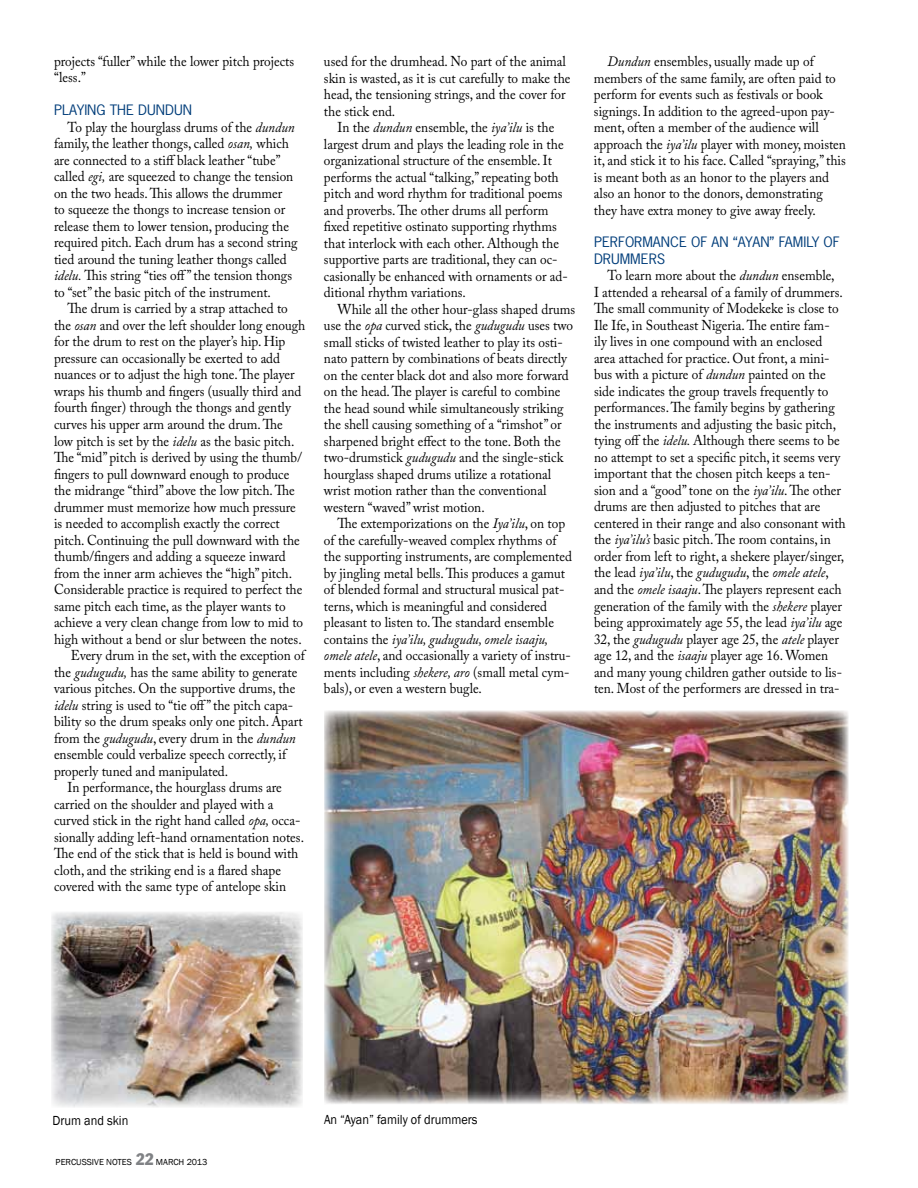
<style>
.page{position:relative;width:918px;height:1188px;background:#fff}
.page>*{position:absolute;margin:0;border:0;box-sizing:border-box;transform-origin:0 0}
.t1{font:14.25px/16.5px "Adobe Caslon Pro";color:#000;scale:.93 1}
.t2{font:13.5px/16.5px "News Gothic";color:#003d7a;scale:1.05 1}
.t3{font:13.5px "Franklin Gothic";color:#000;scale:.91 1}
.t4{font:9px "Franklin Gothic";color:#000}
.s1{font-style:italic}
.s2{font-stretch:condensed;font-size:16.5px;color:#808285}
</style>
<div class="page">
<img style="left:51px;top:912px;width:252px;height:195px">
<img style="left:324px;top:711px;width:524px;height:393px">
<p class="t1" style="left:54px;top:53px;width:260px">projects “fuller” while the lower pitch projects “less.”</p>
<p class="t2" style="left:54px;top:102px;width:133px">PLAYING THE DUNDUN</p>
<p class="t1" style="left:54px;top:119px;width:263px;text-indent:14px">To play the hourglass drums of the <span class="s1">dundun </span>family, the leather thongs, called <span class="s1">osan,</span> which are connected to a stiff black leather “tube” called <span class="s1">egi,</span> are squeezed to change the tension on the two heads. This allows the drummer<br>to squeeze the thongs to increase tension or release them to lower tension, producing the required pitch. Each drum has a second string tied around the tuning leather thongs called <span class="s1">idelu.</span> This string “ties off” the tension thongs to “set” the basic pitch of the instrument.</p>
<p class="t1" style="left:68px;top:300px;width:238px">The drum is carried by a strap attached to</p>
<p class="t1" style="left:54px;top:317px;width:272px">the <span class="s1">osan</span> and over the left shoulder long enough</p>
<p class="t1" style="left:54px;top:333px;width:250px">for the drum to rest on the player’s hip. Hip</p>
<p class="t1" style="left:54px;top:350px;width:245px">pressure can occasionally be exerted to add</p>
<p class="t1" style="left:54px;top:366px;width:260px">nuances or to adjust the high tone. The player</p>
<p class="t1" style="left:54px;top:383px;width:267px">wraps his thumb and fingers (usually third and</p>
<p class="t1" style="left:54px;top:399px;width:256px">fourth finger) through the thongs and gently</p>
<p class="t1" style="left:54px;top:416px;width:247px">curves his upper arm around the drum. The</p>
<p class="t1" style="left:54px;top:432px;width:260px">low pitch is set by the <span class="s1">idelu</span> as the basic pitch.</p>
<p class="t1" style="left:54px;top:449px;width:268px">The “mid” pitch is derived by using the thumb/</p>
<p class="t1" style="left:54px;top:465px;width:255px">fingers to pull downward enough to produce</p>
<p class="t1" style="left:54px;top:482px;width:260px">the midrange “third” above the low pitch. The</p>
<p class="t1" style="left:54px;top:498px;width:262px">drummer must memorize how much pressure</p>
<p class="t1" style="left:54px;top:515px;width:244px">is needed to accomplish exactly the correct</p>
<p class="t1" style="left:54px;top:531px;width:266px">pitch. Continuing the pull downward with the</p>
<p class="t1" style="left:54px;top:548px;width:251px">thumb/fingers and adding a squeeze inward</p>
<p class="t1" style="left:54px;top:564px;width:258px">from the inner arm achieves the “high” pitch.</p>
<p class="t1" style="left:54px;top:581px;width:269px">Considerable practice is required to perfect the</p>
<p class="t1" style="left:54px;top:597px;width:251px">same pitch each time, as the player wants to</p>
<p class="t1" style="left:54px;top:614px;width:269px">achieve a very clean change from low to mid to</p>
<p class="t1" style="left:54px;top:630px;width:268px">high without a bend or slur between the notes.</p>
<p class="t1" style="left:71px;top:647px;width:253px">Every drum in the set, with the exception of</p>
<p class="t1" style="left:54px;top:663px;width:263px">the <span class="s1">gudugudu,</span> has the same ability to generate</p>
<p class="t1" style="left:54px;top:680px;width:261px">various pitches. On the supportive drums, the</p>
<p class="t1" style="left:54px;top:696px;width:259px"><span class="s1">idelu</span> string is used to “tie off” the pitch capa-</p>
<p class="t1" style="left:54px;top:713px;width:269px">bility so the drum speaks only one pitch. Apart</p>
<p class="t1" style="left:54px;top:729px;width:262px">from the <span class="s1">gudugudu</span>, every drum in the <span class="s1">dundun</span></p>
<p class="t1" style="left:54px;top:746px;width:251px">ensemble could verbalize speech correctly, if</p>
<p class="t1" style="left:54px;top:762px;width:189px">properly tuned and manipulated.</p>
<p class="t1" style="left:68px;top:779px;width:232px">In performance, the hourglass drums are</p>
<p class="t1" style="left:54px;top:795px;width:238px">carried on the shoulder and played with a</p>
<p class="t1" style="left:54px;top:812px;width:267px">curved stick in the right hand called <span class="s1">opa,</span> occa-</p>
<p class="t1" style="left:54px;top:828px;width:270px">sionally adding left-hand ornamentation notes.</p>
<p class="t1" style="left:54px;top:845px;width:264px">The end of the stick that is held is bound with</p>
<p class="t1" style="left:54px;top:861px;width:246px">cloth, and the striking end is a flared shape</p>
<p class="t1" style="left:54px;top:878px;width:251px">covered with the same type of antelope skin</p>
<p class="t1" style="left:324px;top:53px;width:267px">used for the drumhead. No part of the animal skin is wasted, as it is cut carefully to make the head, the tensioning strings, and the cover for the stick end.</p>
<p class="t1" style="left:324px;top:119px;width:264px;text-indent:14px">In the <span class="s1">dundun</span> ensemble, the <span class="s1">iya’ilu</span> is the largest drum and plays the leading role in the organizational structure of the ensemble. It performs the actual “talking,” repeating both pitch and word rhythm for traditional poems and proverbs. The other drums all perform fixed repetitive ostinato supporting rhythms that interlock with each other. Although the supportive parts are traditional, they can oc&shy;casionally be enhanced with ornaments or ad&shy;ditional rhythm variations.</p>
<p class="t1" style="left:324px;top:300px;width:272px;text-indent:14px">While all the other hour-glass shaped drums use the <span class="s1">opa</span> curved stick, the <span class="s1">gudugudu</span> uses two small sticks of twisted leather to play its osti&shy;nato pattern by combinations of beats directly on the center black dot and also more forward on the head. The player is careful to combine the head sound while simultaneously striking the shell causing something of a “rimshot” or sharpened bright effect to the tone. Both the two-drumstick <span class="s1">gudugudu</span> and the single-stick hourglass shaped drums utilize a rotational wrist motion rather than the conventional western “waved” wrist motion.</p>
<p class="t1" style="left:324px;top:515px;width:268px;text-indent:14px">The extemporizations on the <span class="s1">Iya’ilu</span>, on top of the carefully-weaved complex rhythms of the supporting instruments, are complemented by jingling metal bells. This produces a gamut of blended formal and structural musical pat&shy;terns, which is meaningful and considered pleasant to listen to. The standard ensemble contains the <span class="s1">iya’ilu, gudugudu, omele isaaju, omele atele</span>, and occasionally a variety of instru&shy;ments including <span class="s1">shekere, aro</span> (small metal cym&shy;bals), or even a western bugle.</p>
<p class="t1" style="left:594px;top:53px;width:272px;text-indent:14px"><span class="s1">Dundun</span> ensembles, usually made up of members of the same family, are often paid to perform for events such as festivals or book signings. In addition to the agreed-upon pay&shy;ment, often a member of the audience will approach the <span class="s1">iya’ilu</span> player with money, moisten it, and stick it to his face. Called “spraying,” this is meant both as an honor to the players and also an honor to the donors, demonstrating they have extra money to give away freely.</p>
<p class="t2" style="left:594px;top:234px;width:236px">PERFORMANCE OF AN “AYAN” FAMILY OF<br>DRUMMERS</p>
<p class="t1" style="left:594px;top:267px;width:272px;text-indent:14px">To learn more about the <span class="s1">dundun</span> ensemble,<br>I attended a rehearsal of a family of drummers.<br>The small community of Modekeke is close to Ile Ife, in Southeast Nigeria. The entire fam&shy;ily lives in one compound with an enclosed area attached for practice. Out front, a mini&shy;bus with a picture of <span class="s1">dundun</span> painted on the side indicates the group travels frequently to performances. The family begins by gathering the instruments and adjusting the basic pitch, tying off the <span class="s1">idelu.</span> Although there seems to be no attempt to set a specific pitch, it seems very important that the chosen pitch keeps a ten&shy;sion and a “good” tone on the <span class="s1">iya’ilu</span>. The other drums are then adjusted to pitches that are centered in their range and also consonant with the <span class="s1">iya’ilu’s</span> basic pitch. The room contains, in order from left to right, a shekere player/singer, the lead <span class="s1">iya’ilu</span>, the <span class="s1">gudugudu</span>, the <span class="s1">omele atele</span>, and the <span class="s1">omele isaaju</span>. The players represent each generation of the family with the <span class="s1">shekere</span> player being approximately age 55, the lead <span class="s1">iya’ilu</span> age 32, the <span class="s1">gudugudu</span> player age 25, the <span class="s1">atele</span> player age 12, and the <span class="s1">isaaju</span> player age 16. Women and many young children gather outside to lis&shy;ten. Most of the performers are dressed in tra-</p>
<p class="t3" style="left:52px;top:1113px;width:85px">Drum and skin</p>
<p class="t3" style="left:324px;top:1111px;width:170px">An “Ayan” family of drummers</p>
<p class="t4" style="left:56px;top:1156px;width:153px">percussive notes <span class="s2">22</span> MARCH 2013</p>
</div>
